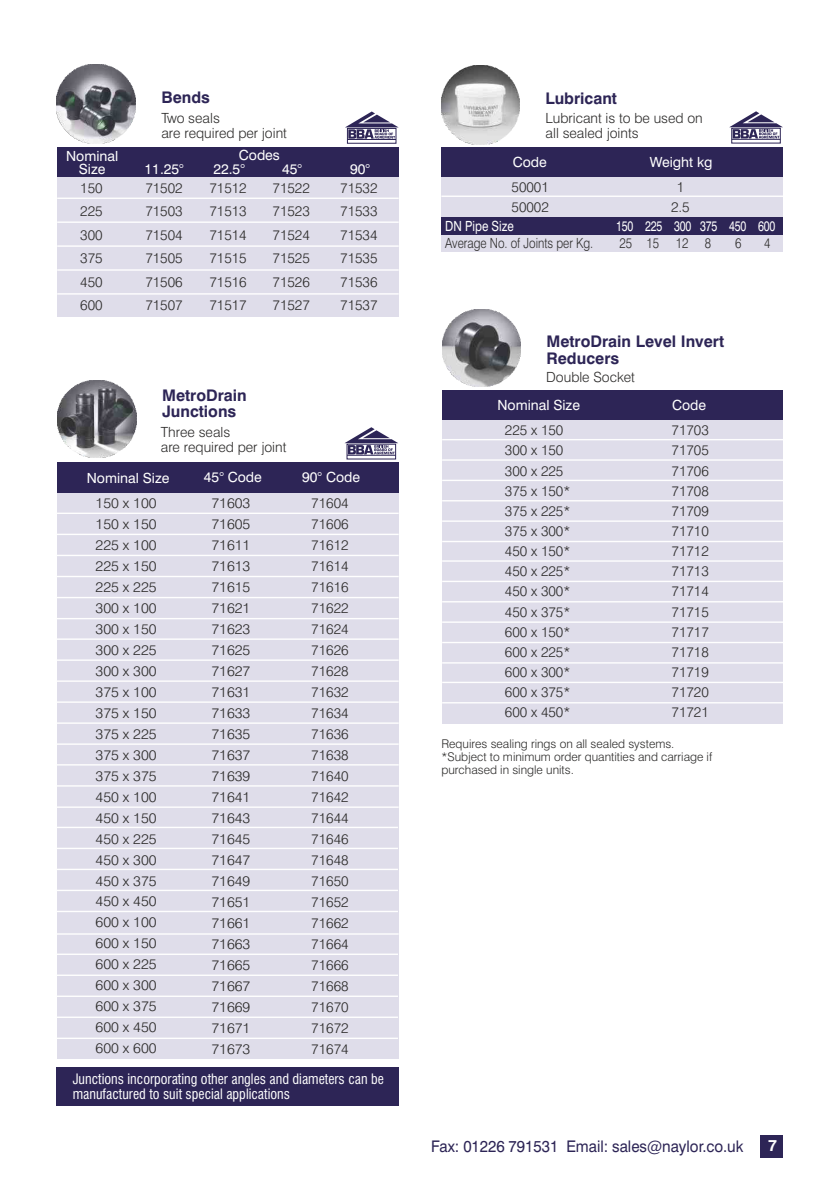
<style>
.page{position:relative;width:840px;height:1191px;background:#fff}
.page>*{position:absolute;margin:0;border:0;box-sizing:border-box;transform-origin:0 0}
.t1{font:700 16px/16.4px "Swiss 721 BT";color:#2d2556}
.t2{font:16px "Swiss 721 BT";color:#2d2556;scale:.94 1}
.t3{font:700 16px "Swiss 721 BT";color:#fefefe}
.t4{font:300 14px/20.2px "Swiss 721 BT";color:#2b2a29;text-align:justify}
.t5{font:300 14px/21px "Swiss 721 BT";color:#2b2a29;text-align:justify;scale:1.04 1}
.t6{font:condensed 14px/15.2px "Swiss 721 BT";color:#fefefe}
.t7{font:14px/13.4px "Swiss 721 BT";color:#fefefe;text-align:center}
.t8{font:300 14px "Swiss 721 BT";color:#2b2a29;scale:.83 1}
.t9{font:14px "Swiss 721 BT";letter-spacing:-.02em;color:#fefefe;scale:.77 1}
.t10{font:14px "Swiss 721 BT";color:#fefefe;scale:.83 1}
.t11{font:300 14px "Swiss 721 BT";color:#2b2a29;scale:.85 1}
.t12{font:300 12px/13px "Swiss 721 BT";color:#2b2a29}
</style>
<div class="page">
<div style="left:57px;top:1067px;width:341px;height:38px;background:#2d2556"></div>
<div style="left:57px;top:176px;width:341px;height:141px;background:#dfddea"></div>
<div style="left:57px;top:147px;width:341px;height:30px;background:#2d2556"></div>
<hr style="left:57px;top:198px;width:341px;height:1px;background:#fefefe">
<hr style="left:57px;top:221px;width:341px;height:2px;background:#fefefe">
<hr style="left:57px;top:245px;width:341px;height:2px;background:#fefefe">
<hr style="left:57px;top:269px;width:341px;height:2px;background:#fefefe">
<hr style="left:57px;top:293px;width:341px;height:2px;background:#fefefe">
<svg style="left:345px;top:111px;width:53px;height:33px"></svg>
<img style="left:57px;top:64px;width:79px;height:80px">
<div style="left:57px;top:492px;width:341px;height:567px;background:#dfddea"></div>
<div style="left:57px;top:462px;width:341px;height:31px;background:#2d2556"></div>
<hr style="left:57px;top:512px;width:341px;height:2px;background:#fefefe">
<hr style="left:57px;top:533px;width:341px;height:2px;background:#fefefe">
<hr style="left:57px;top:555px;width:341px;height:1px;background:#fefefe">
<hr style="left:57px;top:576px;width:341px;height:1px;background:#fefefe">
<hr style="left:57px;top:597px;width:341px;height:1px;background:#fefefe">
<hr style="left:57px;top:618px;width:341px;height:1px;background:#fefefe">
<hr style="left:57px;top:638px;width:341px;height:2px;background:#fefefe">
<hr style="left:57px;top:659px;width:341px;height:2px;background:#fefefe">
<hr style="left:57px;top:680px;width:341px;height:2px;background:#fefefe">
<hr style="left:57px;top:701px;width:341px;height:2px;background:#fefefe">
<hr style="left:57px;top:722px;width:341px;height:2px;background:#fefefe">
<hr style="left:57px;top:764px;width:341px;height:1px;background:#fefefe">
<hr style="left:57px;top:743px;width:341px;height:2px;background:#fefefe">
<hr style="left:57px;top:785px;width:341px;height:1px;background:#fefefe">
<hr style="left:57px;top:806px;width:341px;height:2px;background:#fefefe">
<hr style="left:57px;top:933px;width:341px;height:1px;background:#fefefe">
<svg style="left:344px;top:427px;width:54px;height:32px"></svg>
<hr style="left:57px;top:826px;width:341px;height:2px;background:#fefefe">
<hr style="left:57px;top:953px;width:341px;height:2px;background:#fefefe">
<hr style="left:57px;top:847px;width:341px;height:2px;background:#fefefe">
<hr style="left:57px;top:974px;width:341px;height:2px;background:#fefefe">
<hr style="left:57px;top:868px;width:341px;height:2px;background:#fefefe">
<hr style="left:57px;top:995px;width:341px;height:2px;background:#fefefe">
<hr style="left:57px;top:889px;width:341px;height:2px;background:#fefefe">
<hr style="left:57px;top:1016px;width:341px;height:2px;background:#fefefe">
<hr style="left:57px;top:910px;width:341px;height:2px;background:#fefefe">
<hr style="left:57px;top:1037px;width:341px;height:2px;background:#fefefe">
<img style="left:58px;top:380px;width:78px;height:77px">
<div style="left:441px;top:176px;width:341px;height:76px;background:#dfddea"></div>
<div style="left:441px;top:147px;width:341px;height:30px;background:#2d2556"></div>
<div style="left:441px;top:217px;width:341px;height:18px;background:#2d2556"></div>
<hr style="left:441px;top:195px;width:341px;height:2px;background:#fefefe">
<svg style="left:729px;top:111px;width:53px;height:33px"></svg>
<img style="left:441px;top:65px;width:78px;height:79px">
<img style="left:442px;top:310px;width:78px;height:76px">
<div style="left:442px;top:419px;width:340px;height:304px;background:#dfddea"></div>
<div style="left:442px;top:390px;width:340px;height:30px;background:#2d2556"></div>
<hr style="left:442px;top:439px;width:340px;height:1px;background:#fefefe">
<hr style="left:442px;top:560px;width:340px;height:2px;background:#fefefe">
<hr style="left:442px;top:681px;width:340px;height:2px;background:#fefefe">
<hr style="left:442px;top:459px;width:340px;height:2px;background:#fefefe">
<hr style="left:442px;top:580px;width:340px;height:2px;background:#fefefe">
<hr style="left:442px;top:702px;width:340px;height:1px;background:#fefefe">
<hr style="left:442px;top:480px;width:340px;height:1px;background:#fefefe">
<hr style="left:442px;top:601px;width:340px;height:1px;background:#fefefe">
<hr style="left:442px;top:500px;width:340px;height:1px;background:#fefefe">
<hr style="left:442px;top:621px;width:340px;height:2px;background:#fefefe">
<hr style="left:442px;top:520px;width:340px;height:2px;background:#fefefe">
<hr style="left:442px;top:642px;width:340px;height:1px;background:#fefefe">
<hr style="left:442px;top:541px;width:340px;height:1px;background:#fefefe">
<hr style="left:442px;top:662px;width:340px;height:1px;background:#fefefe">
<div style="left:760px;top:1134px;width:22px;height:23px;background:#2d2556"></div>
<p class="t1" style="left:161px;top:91px;width:50px">Bends</p>
<p class="t4" style="left:161px;top:111px;width:127px;line-height:15.2px">Two seals<br>are required per joint</p>
<p class="t7" style="left:66px;top:150px;width:54px">Nominal<br>Size</p>
<p class="t7" style="left:239px;top:150px;width:43px">Codes</p>
<p class="t7" style="left:144px;top:164px;width:41px">11.25°</p>
<p class="t7" style="left:213px;top:164px;width:33px">22.5°</p>
<p class="t7" style="left:282px;top:164px;width:21px">45°</p>
<p class="t7" style="left:350px;top:164px;width:21px">90°</p>
<p class="t4" style="left:80px;top:178px;width:24px;line-height:23.4px">150<br>225<br>300<br>375<br>450<br>600</p>
<p class="t4" style="left:145px;top:177px;width:39px;line-height:23.4px">71502<br>71503<br>71504<br>71505<br>71506<br>71507</p>
<p class="t4" style="left:209px;top:177px;width:39px;line-height:23.4px">71512<br>71513<br>71514<br>71515<br>71516<br>71517</p>
<p class="t4" style="left:272px;top:177px;width:39px;line-height:23.4px">71522<br>71523<br>71524<br>71525<br>71526<br>71527</p>
<p class="t1" style="left:162px;top:389px;width:86px">MetroDrain<br>Junctions</p>
<p class="t4" style="left:161px;top:425px;width:127px;line-height:15.2px">Three seals<br>are required per joint</p>
<p class="t4" style="left:340px;top:177px;width:39px;line-height:23.4px">71532<br>71533<br>71534<br>71535<br>71536<br>71537</p>
<p class="t7" style="left:87px;top:472px;width:84px">Nominal Size</p>
<p class="t7" style="left:204px;top:472px;width:59px">45° Code</p>
<p class="t7" style="left:302px;top:472px;width:59px">90° Code</p>
<p class="t5" style="left:95px;top:493px;width:60px">150 x 100<br>150 x 150<br>225 x 100<br>225 x 150<br>225 x 225<br>300 x 100<br>300 x 150<br>300 x 225<br>300 x 300<br>375 x 100<br>375 x 150<br>375 x 225<br>375 x 300<br>375 x 375<br>450 x 100<br>450 x 150<br>450 x 225<br>450 x 300<br>450 x 375<br>450 x 450<br>600 x 100<br>600 x 150<br>600 x 225<br>600 x 300<br>600 x 375<br>600 x 450<br>600 x 600</p>
<p class="t5" style="left:211px;top:494px;width:39px">71603<br>71605<br>71611<br>71613<br>71615<br>71621<br>71623<br>71625<br>71627<br>71631<br>71633<br>71635<br>71637<br>71639<br>71641<br>71643<br>71645<br>71647<br>71649<br>71651<br>71661<br>71663<br>71665<br>71667<br>71669<br>71671<br>71673</p>
<p class="t4" style="left:311px;top:494px;width:39px;line-height:21px">71604<br>71606<br>71612<br>71614<br>71616<br>71622<br>71624<br>71626<br>71628<br>71632<br>71634<br>71636<br>71638<br>71640<br>71642<br>71644<br>71646<br>71648<br>71650<br>71652<br>71662<br>71664<br>71666<br>71668<br>71670<br>71672<br>71674</p>
<p class="t6" style="left:73px;top:1072px;width:312px">Junctions incorporating other angles and diameters can be manufactured to suit special applications</p>
<p class="t1" style="left:545px;top:91px;width:73px">Lubricant</p>
<p class="t4" style="left:545px;top:111px;width:159px;line-height:15.2px">Lubricant is to be used on all sealed joints</p>
<p class="t7" style="left:512px;top:157px;width:36px">Code</p>
<p class="t7" style="left:649px;top:157px;width:64px">Weight kg</p>
<p class="t4" style="left:670px;top:178px;width:20px;text-align:center">1<br>2.5</p>
<p class="t4" style="left:511px;top:178px;width:39px">50001<br>50002</p>
<p class="t10" style="left:445px;top:221px;width:84px">DN Pipe Size</p>
<p class="t8" style="left:445px;top:238px;width:180px">Average No. of Joints per Kg.</p>
<p class="t9" style="left:616px;top:221px;width:208px">150 225 300 375 450 600</p>
<p class="t11" style="left:619px;top:237px;width:109px">25 15 12 8</p>
<p class="t11" style="left:734px;top:237px;width:9px">6</p>
<p class="t11" style="left:763px;top:237px;width:9px">4</p>
<p class="t1" style="left:546px;top:335px;width:179px">MetroDrain Level Invert<br>Reducers</p>
<p class="t4" style="left:546px;top:368px;width:90px">Double Socket</p>
<p class="t7" style="left:497px;top:399px;width:84px">Nominal Size</p>
<p class="t7" style="left:671px;top:399px;width:36px">Code</p>
<p class="t4" style="left:504px;top:421px;width:67px;text-align:left">225 x 150<br>300 x 150<br>300 x 225<br>375 x 150*<br>375 x 225*<br>375 x 300*<br>450 x 150*<br>450 x 225*<br>450 x 300*<br>450 x 375*<br>600 x 150*<br>600 x 225*<br>600 x 300*<br>600 x 375*<br>600 x 450*</p>
<p class="t4" style="left:671px;top:421px;width:39px">71703<br>71705<br>71706<br>71708<br>71709<br>71710<br>71712<br>71713<br>71714<br>71715<br>71717<br>71718<br>71719<br>71720<br>71721</p>
<p class="t12" style="left:441px;top:738px;width:272px">Requires sealing rings on all sealed systems. *Subject to minimum order quantities and carriage if purchased in single units.</p>
<p class="t2" style="left:431px;top:1140px;width:334px">Fax: 01226 791531 Email: sales@naylor.co.uk</p>
<p class="t3" style="left:767px;top:1139px;width:11px">7</p>
</div>
